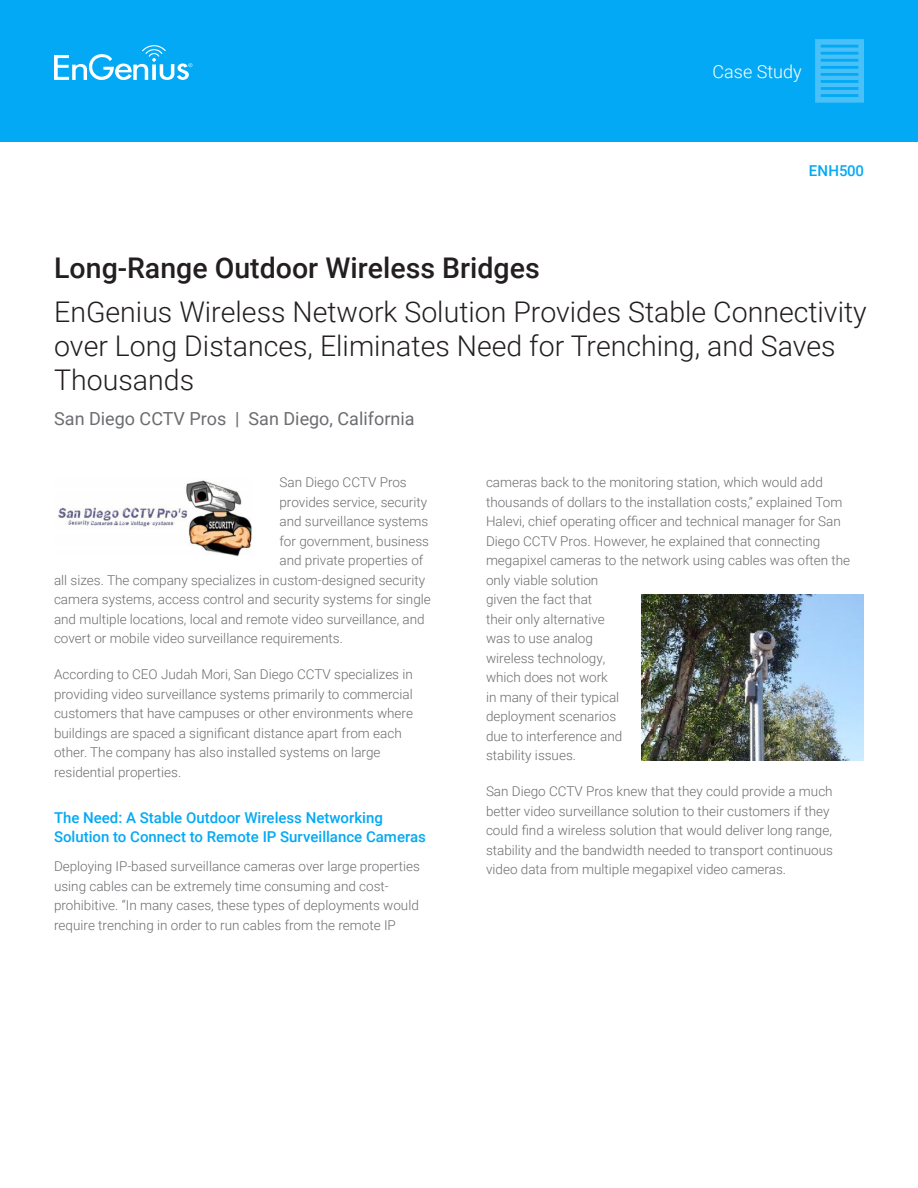
<style>
.page{position:relative;width:918px;height:1188px;background:#fff}
.page>*{position:absolute;margin:0;border:0;box-sizing:border-box;transform-origin:0 0}
.Title_Demphasized{font:300 28.5px/34.2px "Roboto";color:#231f20}
.t1{font:500 28.5px "Roboto";color:#231f20}
.Title_Demphasized-2{font:18px "Roboto";color:#6c6d70}
.Header_Document_Type{font:300 18px "Roboto";color:#fff}
.Header_Product_Numbe{font:500 15px/19.5px "Roboto";color:#03a9f4}
.Body_Paragraph{font:300 13.5px/19.5px "Roboto";color:#6c6d70}
</style>
<div class="page">
<div style="left:0;top:0;width:918px;height:142px;background:#03a9f4"></div>
<svg style="left:54px;top:45px;width:138px;height:35px"></svg>
<svg style="left:815px;top:39px;width:49px;height:64px"></svg>
<img style="left:58px;top:480px;width:194px;height:76px">
<img style="left:641px;top:594px;width:223px;height:167px">
<p class="Header_Document_Type" style="left:713px;top:59px;width:90px">Case Study</p>
<p class="Header_Product_Numbe" style="left:809px;top:161px;width:57px">ENH500</p>
<p class="t1" style="left:54px;top:248px;width:487px">Long-Range Outdoor Wireless Bridges</p>
<p class="Title_Demphasized" style="left:54px;top:294px;width:814px">EnGenius Wireless Network Solution Provides Stable Connectivity over Long Distances, Eliminates Need for Trenching, and Saves<br>Thousands</p>
<p class="Title_Demphasized-2" style="left:54px;top:405px;width:362px">San Diego CCTV Pros | San Diego, California</p>
<p class="Body_Paragraph" style="left:279px;top:472px;width:129px">San Diego CCTV Pros</p>
<p class="Body_Paragraph" style="left:279px;top:492px;width:149px">provides service, security</p>
<p class="Body_Paragraph" style="left:279px;top:511px;width:150px">and surveillance systems</p>
<p class="Body_Paragraph" style="left:279px;top:531px;width:151px">for government, business</p>
<p class="Body_Paragraph" style="left:279px;top:550px;width:145px">and private properties of</p>
<p class="Body_Paragraph" style="left:54px;top:570px;width:373px">all sizes. The company specializes in custom-designed security</p>
<p class="Body_Paragraph" style="left:54px;top:589px;width:378px">camera systems, access control and security systems for single</p>
<p class="Body_Paragraph" style="left:54px;top:609px;width:372px">and multiple locations, local and remote video surveillance, and</p>
<p class="Body_Paragraph" style="left:54px;top:628px;width:290px">covert or mobile video surveillance requirements.</p>
<p class="Body_Paragraph" style="left:54px;top:664px;width:361px">According to CEO Judah Mori, San Diego CCTV specializes in providing video surveillance systems primarily to commercial customers that have campuses or other environments where buildings are spaced a significant distance apart from each other. The company has also installed systems on large residential properties.</p>
<h1 class="Header_Product_Numbe" style="left:54px;top:807px;width:374px">The Need: A Stable Outdoor Wireless Networking<br>Solution to Connect to Remote IP Surveillance Cameras</h1>
<p class="Body_Paragraph" style="left:54px;top:856px;width:367px">Deploying IP-based surveillance cameras over large properties using cables can be extremely time consuming and cost&shy;prohibitive. “In many cases, these types of deployments would require trenching in order to run cables from the remote IP</p>
<p class="Body_Paragraph" style="left:486px;top:472px;width:366px">cameras back to the monitoring station, which would add thousands of dollars to the installation costs,” explained Tom Halevi, chief operating officer and technical manager for San Diego CCTV Pros. However, he explained that connecting megapixel cameras to the network using cables was often the only viable solution<br>given the fact that<br>their only alternative<br>was to use analog<br>wireless technology,<br>which does not work<br>in many of their typical<br>deployment scenarios<br>due to interference and<br>stability issues.</p>
<p class="Body_Paragraph" style="left:486px;top:781px;width:349px">San Diego CCTV Pros knew that they could provide a much better video surveillance solution to their customers if they could find a wireless solution that would deliver long range, stability and the bandwidth needed to transport continuous video data from multiple megapixel video cameras.</p>
</div>
